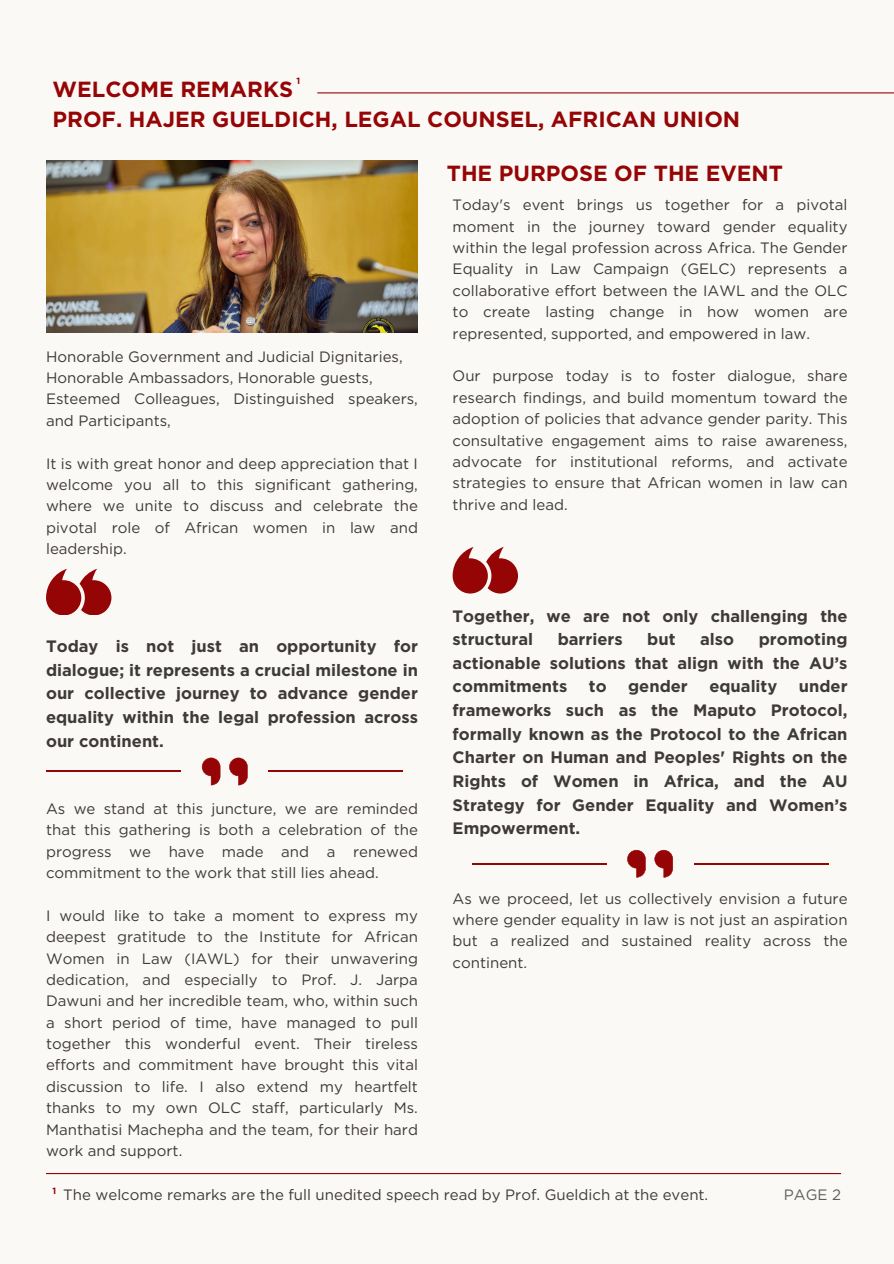
<style>
.page{position:relative;width:894px;height:1264px;background:#fff}
.page>*{position:absolute;margin:0;border:0;box-sizing:border-box;transform-origin:0 0}
.t1{font:700 21.9px/30.6px "Gotham";color:#960505}
.t2{font:700 16.5px/23.7px "Gotham";color:#3f393a;text-align:justify}
.t3{font:15px/21.3px "Gotham";color:#3f393a;text-align:justify}
.t4{font:15px "Gotham";color:#5e5e5e}
.t5{font:700 9px "Gotham";color:#960505}
</style>
<div class="page">
<div style="left:0;top:0;width:893px;height:1263px;background:#faf9f6"></div>
<hr style="left:317px;top:92px;width:576px;height:1px;background:#960505">
<hr style="left:46px;top:1172px;width:794px;height:2px;background:#960505">
<svg style="left:46px;top:568px;width:65px;height:47px"></svg>
<svg style="left:452px;top:547px;width:66px;height:46px"></svg>
<svg style="left:202px;top:757px;width:18px;height:28px"></svg>
<svg style="left:229px;top:757px;width:18px;height:28px"></svg>
<hr style="left:269px;top:770px;width:134px;height:2px;background:#960505">
<hr style="left:47px;top:770px;width:134px;height:2px;background:#960505">
<svg style="left:627px;top:849px;width:18px;height:28px"></svg>
<svg style="left:654px;top:849px;width:18px;height:28px"></svg>
<hr style="left:694px;top:862px;width:134px;height:2px;background:#960505">
<hr style="left:472px;top:862px;width:134px;height:2px;background:#960505">
<img style="left:46px;top:160px;width:371px;height:173px">
<p class="t5" style="left:296px;top:75px;width:5px">1</p>
<h1 class="t1" style="left:53px;top:73px;width:689px">WELCOME REMARKS<br>PROF. HAJER GUELDICH, LEGAL COUNSEL, AFRICAN UNION</h1>
<p class="t3" style="left:46px;top:345px;width:358px">Honorable Government and Judicial Dignitaries,</p>
<p class="t3" style="left:46px;top:367px;width:328px">Honorable Ambassadors, Honorable guests,</p>
<p class="t3" style="left:46px;top:388px;width:373px">Esteemed Colleagues, Distinguished speakers, and Participants,</p>
<p class="t3" style="left:46px;top:452px;width:373px">It is with great honor and deep appreciation that I welcome you all to this significant gathering, where we unite to discuss and celebrate the pivotal role of African women in law and leadership.</p>
<p class="t1" style="left:446px;top:158px;width:337px">THE PURPOSE OF THE EVENT</p>
<h1 class="t3" style="left:452px;top:194px;width:396px">Today's event brings us together for a pivotal moment in the journey toward gender equality within the legal profession across Africa. The Gender Equality in Law Campaign (GELC) represents a collaborative effort between the IAWL and the OLC to create lasting change in how women are represented, supported, and empowered in law.</h1>
<p class="t3" style="left:452px;top:365px;width:396px">Our purpose today is to foster dialogue, share research findings, and build momentum toward the adoption of policies that advance gender parity. This consultative engagement aims to raise awareness, advocate for institutional reforms, and activate strategies to ensure that African women in law can thrive and lead.</p>
<h3 class="t2" style="left:452px;top:603px;width:396px">Together, we are not only challenging the structural</h3>
<h3 class="t2" style="left:452px;top:627px;width:396px;text-indent:306px">promoting actionable solutions that align with the AU’s commitments</h3>
<h3 class="t2" style="left:557px;top:627px;width:66px">barriers</h3>
<h3 class="t2" style="left:647px;top:627px;width:30px">but</h3>
<h3 class="t2" style="left:700px;top:627px;width:35px">also</h3>
<p class="t2" style="left:46px;top:634px;width:373px">Today is not just an opportunity for dialogue; it represents a crucial milestone in our collective journey to advance gender equality within the legal profession across our continent.</p>
<h3 class="t2" style="left:452px;top:674px;width:396px;text-indent:346px">under frameworks such as the Maputo Protocol, formally known as the Protocol to the African Charter on Human and Peoples' Rights on the Rights of Women in Africa, and the AU Strategy for Gender Equality and Women’s Empowerment.</h3>
<h3 class="t2" style="left:588px;top:674px;width:19px">to</h3>
<h3 class="t2" style="left:628px;top:674px;width:61px">gender</h3>
<h3 class="t2" style="left:709px;top:674px;width:69px">equality</h3>
<p class="t3" style="left:46px;top:797px;width:373px">As we stand at this juncture, we are reminded that this gathering is both a celebration of the progress we have made and a renewed commitment to the work that still lies ahead.</p>
<p class="t3" style="left:46px;top:904px;width:373px">I would like to take a moment to express my deepest gratitude to the Institute for African Women in Law (IAWL) for their unwavering dedication, and especially to Prof. J. Jarpa Dawuni and her incredible team, who, within such a short period of time, have managed to pull together this wonderful event. Their tireless efforts and commitment have brought this vital discussion to life. I also extend my heartfelt thanks to my own OLC staff, particularly Ms.<br>Manthatisi Machepha and the team, for their hard work and support.</p>
<p class="t3" style="left:63px;top:1183px;width:646px">The welcome remarks are the full unedited speech read by Prof. Gueldich at the event.</p>
<p class="t3" style="left:452px;top:887px;width:396px">As we proceed, let us collectively envision a future where gender equality in law is not just an aspiration but a realized and sustained reality across the continent.</p>
<p class="t5" style="left:53px;top:1185px;width:5px">1</p>
<h3 class="t4" style="left:783px;top:1185px;width:59px">PAGE 2</h3>
</div>
